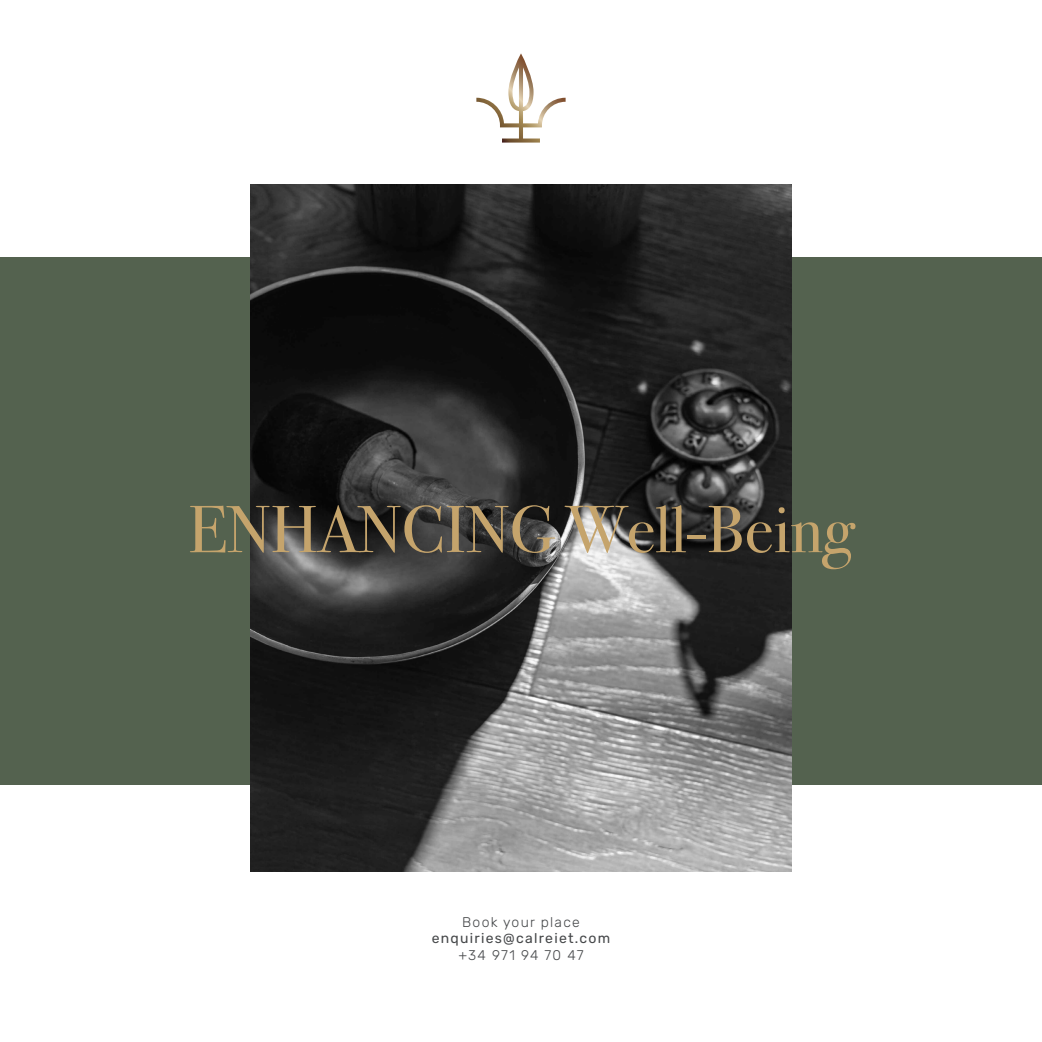
<style>
.page{position:relative;width:1042px;height:1042px;background:#fff}
.page>*{position:absolute;margin:0;border:0;box-sizing:border-box;transform-origin:0 0}
.t1{font:66.5px "Bodoni Svty Two OSITCTT";color:#c5a46c}
.t2{font:300 14px "Rubik";letter-spacing:.09em;color:#46484a}
.t3{font:14px "Rubik";letter-spacing:.09em;color:#46484a}
</style>
<div class="page">
<div style="left:0;top:257px;width:1042px;height:528px;background:#54624f"></div>
<img style="left:250px;top:184px;width:541px;height:688px">
<svg style="left:476px;top:53px;width:89px;height:90px"></svg>
<p class="t1" style="left:188px;top:490px;width:667px">ENHANCING Well-Being</p>
<p class="t2" style="left:462px;top:911px;width:119px">Book your place</p>
<p class="t3" style="left:432px;top:928px;width:180px">enquiries@calreiet.com</p>
<p class="t2" style="left:458px;top:945px;width:127px">+34 971 94 70 47</p>
</div>
